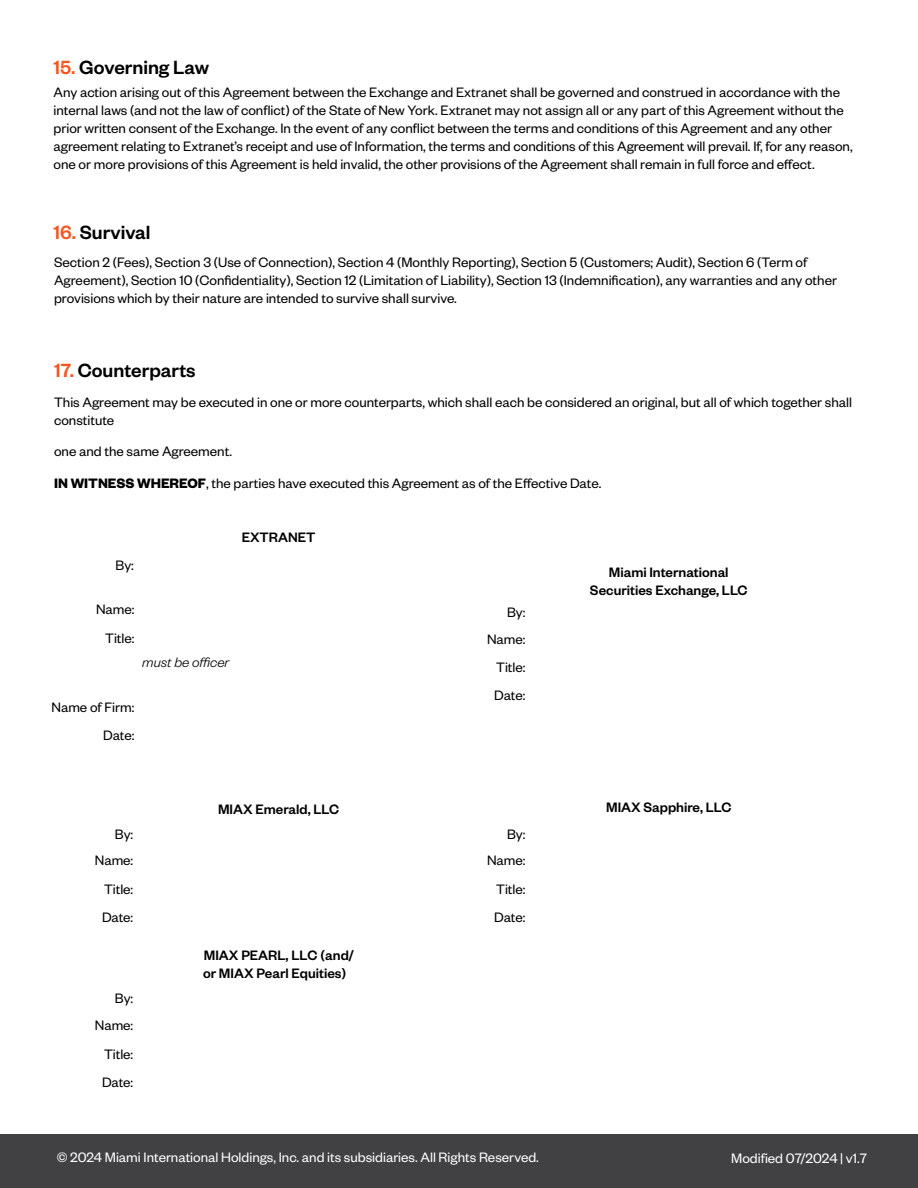
<style>
.page{position:relative;width:918px;height:1188px;background:#fff}
.page>*{position:absolute;margin:0;border:0;box-sizing:border-box;transform-origin:0 0}
.t1{font:500 21px "Founders Grotesk";color:#000}
.t2{font:15px/18px "Founders Grotesk";color:#000}
.t3{font:500 15px/18px "Founders Grotesk";color:#000}
.t4{font:15px "Founders Grotesk";color:#fff}
.t5{font:italic 300 15px "Founders Grotesk";color:#000}
.s1{color:#f15822}
.s2{font-weight:700}
</style>
<div class="page">
<div style="left:0;top:1135px;width:918px;height:53px;background:#414042"></div>
<h1 class="t1" style="left:54px;top:55px;width:157px"><span class="s1">15.</span> Governing Law</h1>
<p class="t2" style="left:54px;top:82px;width:801px">Any action arising out of this Agreement between the Exchange and Extranet shall be governed and construed in accordance with the internal laws (and not the law of conflict) of the State of New York. Extranet may not assign all or any part of this Agreement without the prior written consent of the Exchange. In the event of any conflict between the terms and conditions of this Agreement and any other agreement relating to Extranet’s receipt and use of Information, the terms and conditions of this Agreement will prevail. If, for any reason, one or more provisions of this Agreement is held invalid, the other provisions of the Agreement shall remain in full force and effect.</p>
<h1 class="t1" style="left:54px;top:219px;width:99px"><span class="s1">16.</span> Survival</h1>
<p class="t2" style="left:54px;top:252px;width:784px">Section 2 (Fees), Section 3 (Use of Connection), Section 4 (Monthly Reporting), Section 5 (Customers; Audit), Section 6 (Term of<br>Agreement), Section 10 (Confidentiality), Section 12 (Limitation of Liability), Section 13 (Indemnification), any warranties and any other provisions which by their nature are intended to survive shall survive.</p>
<h1 class="t1" style="left:54px;top:357px;width:143px"><span class="s1">17.</span> Counterparts</h1>
<p class="t2" style="left:54px;top:392px;width:800px">This Agreement may be executed in one or more counterparts, which shall each be considered an original, but all of which together shall constitute</p>
<p class="t2" style="left:54px;top:435px;width:549px;line-height:31.5px">one and the same Agreement.<br><span class="s2">IN WITNESS WHEREOF</span>, the parties have executed this Agreement as of the Effective Date.</p>
<p class="t2" style="left:116px;top:555px;width:20px">By:</p>
<p class="t3" style="left:242px;top:528px;width:75px">EXTRANET</p>
<p class="t2" style="left:96px;top:599px;width:40px">Name:</p>
<p class="t2" style="left:105px;top:628px;width:31px">Title:</p>
<p class="t5" style="left:142px;top:654px;width:88px">must be officer</p>
<p class="t2" style="left:52px;top:698px;width:84px">Name of Firm:</p>
<p class="t2" style="left:103px;top:725px;width:33px">Date:</p>
<p class="t2" style="left:115px;top:824px;width:20px">By:</p>
<p class="t2" style="left:95px;top:851px;width:40px">Name:</p>
<p class="t2" style="left:104px;top:880px;width:31px">Title:</p>
<p class="t2" style="left:102px;top:908px;width:33px">Date:</p>
<p class="t2" style="left:115px;top:989px;width:20px">By:</p>
<p class="t2" style="left:95px;top:1015px;width:40px">Name:</p>
<p class="t2" style="left:104px;top:1044px;width:31px">Title:</p>
<p class="t2" style="left:102px;top:1072px;width:33px">Date:</p>
<p class="t3" style="left:218px;top:799px;width:123px">MIAX Emerald, LLC</p>
<p class="t3" style="left:203px;top:945px;width:152px">MIAX PEARL, LLC (and/ or MIAX Pearl Equities)</p>
<p class="t2" style="left:507px;top:602px;width:20px">By:</p>
<p class="t2" style="left:487px;top:629px;width:40px">Name:</p>
<p class="t2" style="left:496px;top:658px;width:31px">Title:</p>
<p class="t2" style="left:494px;top:686px;width:33px">Date:</p>
<p class="t2" style="left:507px;top:824px;width:20px">By:</p>
<p class="t2" style="left:487px;top:851px;width:40px">Name:</p>
<p class="t2" style="left:496px;top:880px;width:31px">Title:</p>
<p class="t2" style="left:494px;top:908px;width:33px">Date:</p>
<p class="t4" style="left:57px;top:1148px;width:484px">© 2024 Miami International Holdings, Inc. and its subsidiaries. All Rights Reserved.</p>
<p class="t3" style="left:590px;top:563px;width:159px;text-align:center">Miami International<br>Securities Exchange, LLC</p>
<p class="t3" style="left:606px;top:797px;width:127px">MIAX Sapphire, LLC</p>
<p class="t4" style="left:731px;top:1149px;width:137px">Modified 07/2024 | v1.7</p>
</div>
